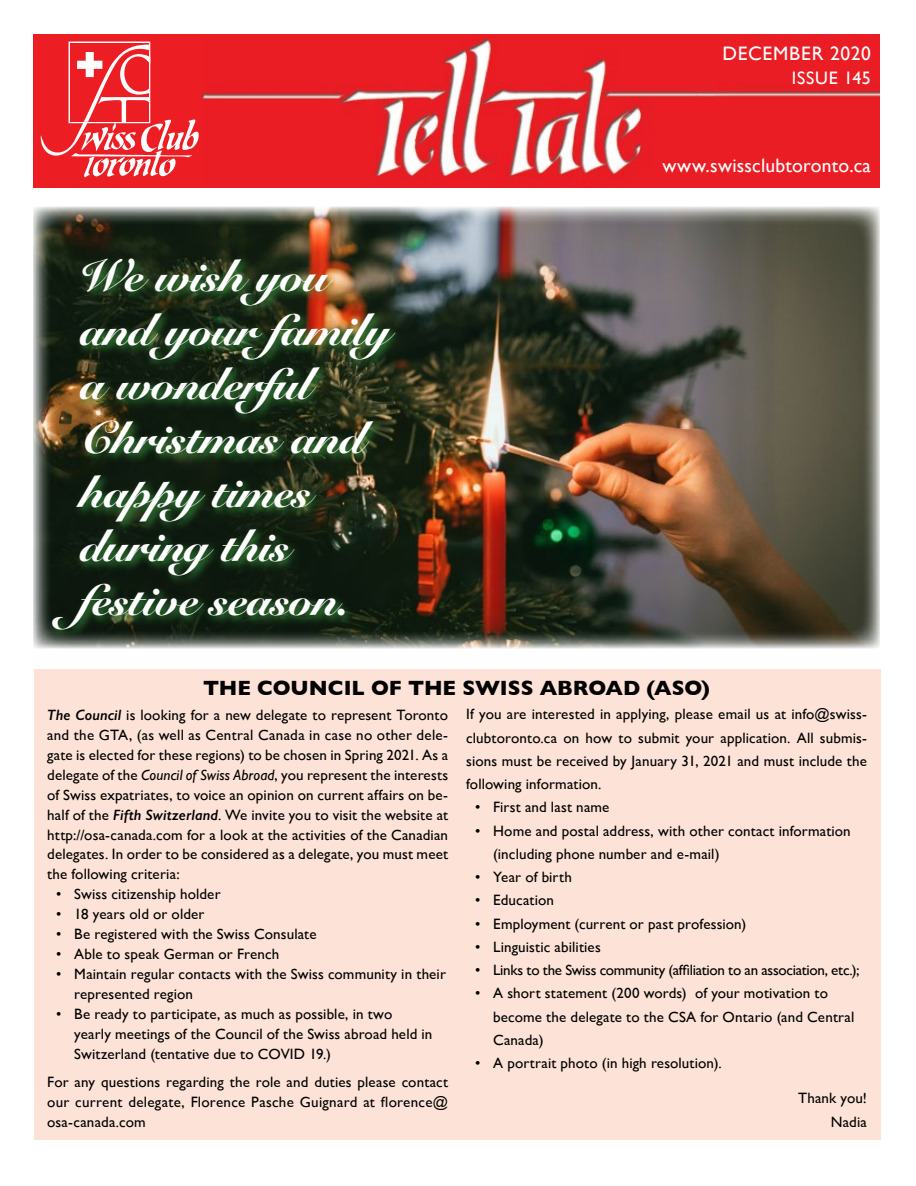
<style>
.page{position:relative;width:916px;height:1186px;background:#fff}
.page>*{position:absolute;margin:0;border:0;box-sizing:border-box;transform-origin:0 0}
.t1{font:45px/54px "Snell Roundhand Black Script";letter-spacing:-.01em;color:#fff}
.t2{font:700 21px "Gill Sans";color:#000}
.t3{font:19.5px "Gill Sans";letter-spacing:.015em;color:#fff}
.t4{font:19.5px "Gill Sans";letter-spacing:.035em;color:#fff}
.t5{font:18px "Gill Sans";letter-spacing:.045em;color:#fff}
.t6{font:15px/20px "Gill Sans";letter-spacing:.01em;color:#000}
.t7{font:15px "Gill Sans";letter-spacing:-.02em;color:#000}
.s1{font-weight:600;font-style:italic}
.s2{font-style:italic}
</style>
<div class="page">
<div style="left:33px;top:34px;width:846px;height:153px;background:#ed1d24"></div>
<svg style="left:68px;top:41px;width:82px;height:2px"></svg>
<svg style="left:41px;top:43px;width:158px;height:134px"></svg>
<img style="left:202px;top:37px;width:677px;height:150px">
<div style="left:34px;top:669px;width:846px;height:470px;background:#fde3d7"></div>
<img style="left:33px;top:207px;width:846px;height:441px">
<div style="left:48px;top:254px;width:357px;height:387px;background:#41ad49;opacity:.75"></div>
<h3 class="t4" style="left:722px;top:42px;width:150px">DECEMBER 2020</h3>
<p class="t5" style="left:791px;top:67px;width:81px">ISSUE 145</p>
<h1 class="t1" style="left:80px;top:250px;width:311px">We wish you and your family a wonderful<br>Christmas and happy times during this festive season.</h1>
<h3 class="t3" style="left:662px;top:154px;width:210px">www.swissclubtoronto.ca</h3>
<h2 class="t2" style="left:203px;top:671px;width:508px">THE COUNCIL OF THE SWISS ABROAD (ASO)</h2>
<p class="t6" style="left:47px;top:704px;width:402px;text-align:justify"><span class="s1">The Council</span> is looking for a new delegate to represent Toronto and the GTA, (as well as Central Canada in case no other dele&shy;gate is elected for these regions) to be chosen in Spring 2021. As a delegate of the <span class="s2">Council of Swiss Abroad</span>, you represent the interests of Swiss expatriates, to voice an opinion on current affairs on be&shy;half of the <span class="s1">Fifth Switzerland</span>. We invite you to visit the website at http://osa-canada.com for a look at the activities of the Canadian delegates. In order to be considered as a delegate, you must meet the following criteria:</p>
<p class="t6" style="left:56px;top:884px;width:166px">• Swiss citizenship holder</p>
<p class="t6" style="left:56px;top:904px;width:150px">• 18 years old or older</p>
<p class="t6" style="left:56px;top:924px;width:262px">• Be registered with the Swiss Consulate</p>
<p class="t6" style="left:56px;top:944px;width:224px">• Able to speak German or French</p>
<p class="t6" style="left:74px;top:964px;width:373px;text-indent:-18px">• Maintain regular contacts with the Swiss community in their represented region</p>
<p class="t6" style="left:74px;top:1003px;width:359px;text-indent:-18px">• Be ready to participate, as much as possible, in two yearly meetings of the Council of the Swiss abroad held in<br>Switzerland (tentative due to COVID 19.)</p>
<p class="t6" style="left:47px;top:1071px;width:402px;text-align:justify">For any questions regarding the role and duties please contact our current delegate, Florence Pasche Guignard at florence@ osa-canada.com</p>
<p class="t6" style="left:466px;top:702px;width:402px;line-height:23.2px;text-align:justify">If you are interested in applying, please email us at info@swiss&shy;clubtoronto.ca on how to submit your application. All submis&shy;sions must be received by January 31, 2021 and must include the following information.</p>
<p class="t6" style="left:475px;top:797px;width:136px">• First and last name</p>
<p class="t6" style="left:493px;top:818px;width:359px;line-height:23.2px;text-indent:-18px">• Home and postal address, with other contact information (including phone number and e-mail)</p>
<p class="t6" style="left:475px;top:866px;width:98px">• Year of birth</p>
<p class="t6" style="left:475px;top:890px;width:80px">• Education</p>
<p class="t6" style="left:475px;top:913px;width:272px">• Employment (current or past profession)</p>
<p class="t6" style="left:475px;top:936px;width:127px">• Linguistic abilities</p>
<p class="t7" style="left:475px;top:961px;width:386px">• Links to the Swiss community (affiliation to an association, etc.);</p>
<p class="t6" style="left:493px;top:981px;width:362px;line-height:23.2px;text-indent:-18px">• A short statement (200 words) of your motivation to become the delegate to the CSA for Ontario (and Central<br>Canada)</p>
<p class="t6" style="left:475px;top:1052px;width:248px">• A portrait photo (in high resolution).</p>
<p class="t6" style="left:797px;top:1086px;width:70px;line-height:23.2px;text-align:right">Thank you!<br>Nadia</p>
</div>
